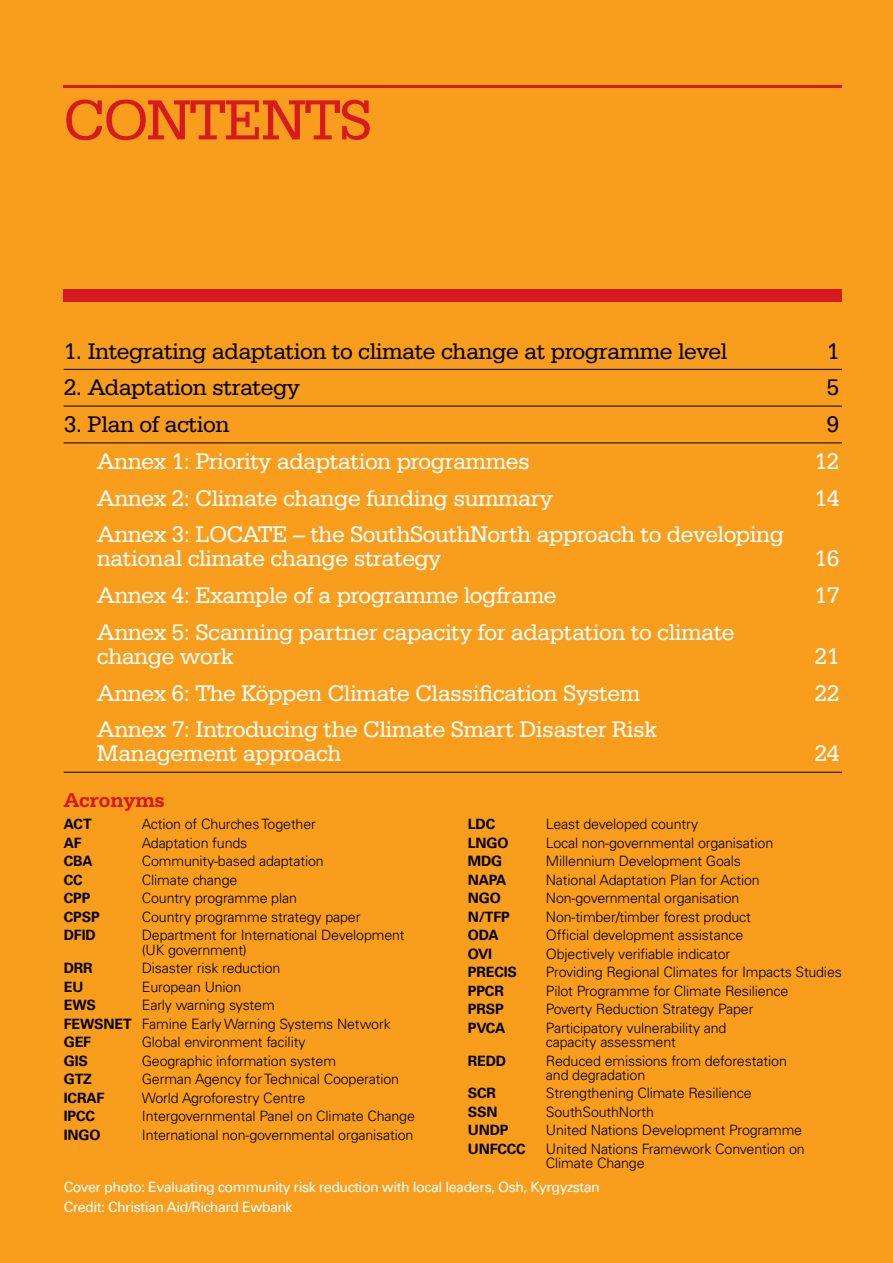
<style>
.page{position:relative;width:893px;height:1263px;background:#f99d1c}
.page>*{position:absolute;margin:0;border:0;box-sizing:border-box;transform-origin:0 0}
.t1{font:60px "Serifa BT";color:#d71920}
.t2{font:24px/24px "Serifa BT";letter-spacing:-.02em;color:#fff}
.t3{font:24px "Serifa BT";letter-spacing:-.02em;color:#000}
.t4{font:700 21px "Serifa BT";letter-spacing:-.005em;color:#d71920}
.t5{font:300 14.25px/14.2px "Univers CA";letter-spacing:-.01em;color:#000}
.t6{font:700 14.25px "Univers CA";letter-spacing:-.01em;color:#000}
.t7{font:14.25px/19.5px "Univers CA";letter-spacing:-.035em;color:#fff}
.s1{font-weight:700}
</style>
<div class="page">
<hr style="left:64px;top:369px;width:778px;height:1px;background:#000">
<hr style="left:64px;top:406px;width:778px;height:1px;background:#000">
<hr style="left:64px;top:443px;width:778px;height:1px;background:#000">
<hr style="left:64px;top:772px;width:778px;height:1px;background:#000">
<div style="left:64px;top:289px;width:778px;height:13px;background:#d71920"></div>
<hr style="left:64px;top:85px;width:778px;height:2px;background:#d71920">
<h1 class="t1" style="left:64px;top:84px;width:79px">Contents</h1>
<h2 class="t3" style="left:64px;top:336px;width:665px">1. Integrating adaptation to climate change at programme level</h2>
<h2 class="t3" style="left:827px;top:336px;width:14px">1</h2>
<h2 class="t3" style="left:64px;top:373px;width:237px">2. Adaptation strategy</h2>
<h2 class="t3" style="left:827px;top:373px;width:14px">5</h2>
<h2 class="t3" style="left:64px;top:410px;width:167px">3. Plan of action</h2>
<h2 class="t3" style="left:827px;top:410px;width:14px">9</h2>
<h2 class="t2" style="left:97px;top:448px;width:435px">Annex 1: Priority adaptation programmes</h2>
<h2 class="t2" style="left:814px;top:448px;width:26px">12</h2>
<h2 class="t2" style="left:97px;top:485px;width:457px">Annex 2: Climate change funding summary</h2>
<h2 class="t2" style="left:814px;top:485px;width:26px">14</h2>
<h2 class="t2" style="left:97px;top:522px;width:689px">Annex 3: LOCATE – the SouthSouthNorth approach to developing national climate change strategy</h2>
<h2 class="t2" style="left:814px;top:546px;width:26px">16</h2>
<h2 class="t2" style="left:97px;top:583px;width:461px">Annex 4: Example of a programme logframe</h2>
<h2 class="t2" style="left:814px;top:583px;width:26px">17</h2>
<h2 class="t2" style="left:97px;top:620px;width:639px">Annex 5: Scanning partner capacity for adaptation to climate change work</h2>
<h2 class="t2" style="left:814px;top:644px;width:26px">21</h2>
<h2 class="t2" style="left:97px;top:680px;width:545px">Annex 6: The Köppen Climate Classification System</h2>
<h2 class="t2" style="left:814px;top:680px;width:26px">22</h2>
<h2 class="t2" style="left:97px;top:717px;width:562px">Annex 7: Introducing the Climate Smart Disaster Risk<br>Management approach</h2>
<h2 class="t2" style="left:814px;top:741px;width:26px">24</h2>
<h3 class="t4" style="left:64px;top:787px;width:102px">Acronyms</h3>
<p class="t6" style="left:64px;top:816px;width:29px">ACT</p>
<p class="t5" style="left:142px;top:817px;width:176px">Action of ChurchesTogether</p>
<p class="t6" style="left:64px;top:835px;width:20px">AF</p>
<p class="t5" style="left:142px;top:836px;width:107px">Adaptation funds</p>
<p class="t6" style="left:64px;top:853px;width:31px">CBA</p>
<p class="t5" style="left:142px;top:854px;width:184px">Community-based adaptation</p>
<p class="t6" style="left:64px;top:872px;width:20px">CC</p>
<p class="t5" style="left:142px;top:873px;width:97px">Climate change</p>
<p class="t6" style="left:64px;top:890px;width:28px">CPP</p>
<p class="t5" style="left:142px;top:891px;width:157px">Country programme plan</p>
<p class="t6" style="left:64px;top:909px;width:37px">CPSP</p>
<p class="t5" style="left:142px;top:910px;width:220px">Country programme strategy paper</p>
<p class="t6" style="left:64px;top:927px;width:34px">DFID</p>
<p class="t5" style="left:142px;top:928px;width:264px">Department for International Development (UK government)</p>
<p class="t6" style="left:64px;top:960px;width:31px">DRR</p>
<p class="t5" style="left:142px;top:961px;width:140px">Disaster risk reduction</p>
<p class="t6" style="left:64px;top:978px;width:21px">EU</p>
<p class="t5" style="left:142px;top:979px;width:101px">European Union</p>
<p class="t6" style="left:64px;top:997px;width:34px">EWS</p>
<p class="t5" style="left:64px;top:996px;width:328px;line-height:18.5px;text-indent:78px">Early warning system<br><span class="s1">FEWSNET</span> Famine Early Warning Systems Network<br><span class="s1">GEF</span></p>
<p class="t5" style="left:142px;top:1035px;width:165px">Global environment facility</p>
<p class="t6" style="left:64px;top:1052px;width:26px">GIS</p>
<p class="t5" style="left:142px;top:1053px;width:196px">Geographic information system</p>
<p class="t6" style="left:64px;top:1071px;width:30px">GTZ</p>
<p class="t5" style="left:142px;top:1072px;width:259px">German Agency forTechnical Cooperation</p>
<p class="t6" style="left:64px;top:1089px;width:42px">ICRAF</p>
<p class="t5" style="left:142px;top:1090px;width:165px">World Agroforestry Centre</p>
<p class="t6" style="left:64px;top:1108px;width:33px">IPCC</p>
<p class="t5" style="left:142px;top:1109px;width:275px">Intergovernmental Panel on Climate Change</p>
<p class="t6" style="left:64px;top:1126px;width:38px">INGO</p>
<p class="t5" style="left:142px;top:1127px;width:273px">International non-governmental organisation</p>
<p class="t6" style="left:468px;top:816px;width:29px">LDC</p>
<p class="t5" style="left:546px;top:817px;width:154px">Least developed country</p>
<p class="t6" style="left:468px;top:834px;width:42px">LNGO</p>
<p class="t5" style="left:546px;top:836px;width:229px">Local non-governmental organisation</p>
<p class="t6" style="left:468px;top:853px;width:36px">MDG</p>
<p class="t5" style="left:546px;top:854px;width:197px">Millennium Development Goals</p>
<p class="t6" style="left:468px;top:871px;width:40px">NAPA</p>
<p class="t5" style="left:546px;top:873px;width:215px">National Adaptation Plan for Action</p>
<p class="t6" style="left:468px;top:890px;width:34px">NGO</p>
<p class="t5" style="left:546px;top:891px;width:195px">Non-governmental organisation</p>
<p class="t6" style="left:468px;top:908px;width:44px">N/TFP</p>
<p class="t5" style="left:546px;top:910px;width:207px">Non-timber/timber forest product</p>
<p class="t6" style="left:468px;top:927px;width:32px">ODA</p>
<p class="t5" style="left:546px;top:928px;width:199px">Official development assistance</p>
<p class="t6" style="left:468px;top:945px;width:26px">OVI</p>
<p class="t5" style="left:546px;top:947px;width:186px">Objectively verifiable indicator</p>
<p class="t6" style="left:468px;top:964px;width:51px">PRECIS</p>
<p class="t5" style="left:546px;top:965px;width:298px">Providing Regional Climates for Impacts Studies</p>
<p class="t6" style="left:468px;top:982px;width:37px">PPCR</p>
<p class="t5" style="left:546px;top:984px;width:244px">Pilot Programme for Climate Resilience</p>
<p class="t6" style="left:468px;top:1001px;width:37px">PRSP</p>
<p class="t5" style="left:546px;top:1002px;width:209px">Poverty Reduction Strategy Paper</p>
<p class="t6" style="left:468px;top:1019px;width:39px">PVCA</p>
<p class="t5" style="left:546px;top:1021px;width:182px">Participatory vulnerability and capacity assessment</p>
<p class="t6" style="left:468px;top:1052px;width:40px">REDD</p>
<p class="t5" style="left:546px;top:1053px;width:243px">Reduced emissions from deforestation and degradation</p>
<p class="t6" style="left:468px;top:1085px;width:30px">SCR</p>
<p class="t5" style="left:546px;top:1086px;width:207px">Strengthening Climate Resilience</p>
<p class="t6" style="left:468px;top:1103px;width:31px">SSN</p>
<p class="t5" style="left:546px;top:1105px;width:110px">SouthSouthNorth</p>
<p class="t6" style="left:468px;top:1122px;width:42px">UNDP</p>
<p class="t5" style="left:546px;top:1123px;width:258px">United Nations Development Programme</p>
<p class="t6" style="left:468px;top:1140px;width:59px">UNFCCC</p>
<p class="t5" style="left:546px;top:1142px;width:260px">United Nations Framework Convention on<br>Climate Change</p>
<p class="t7" style="left:64px;top:1178px;width:538px">Cover photo: Evaluating community risk reduction with local leaders, Osh, Kyrgyzstan<br>Credit: Christian Aid/Richard Ewbank</p>
</div>
